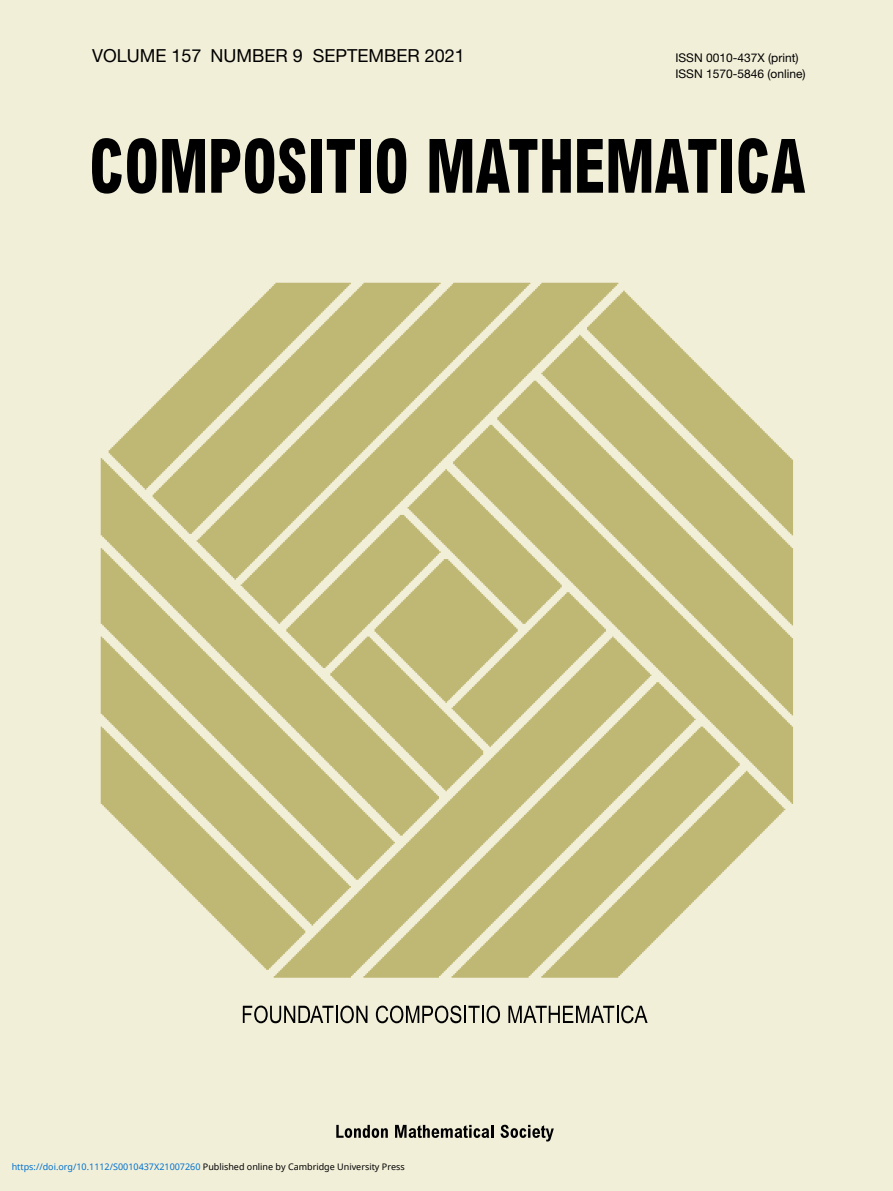
<style>
.page{position:relative;width:893px;height:1191px;background:#f2efd9}
.page>*{position:absolute;margin:0;border:0;box-sizing:border-box;transform-origin:0 0}
.t1{font:18px "Helvetica Neue";color:#000}
.t2{font:12px/16.5px "Helvetica Neue";color:#000}
.t3{font:9px "Noto Sans";color:#0172cf}
.s1{color:#000}
</style>
<div class="page">
<svg style="left:92px;top:138px;width:64px;height:56px"></svg>
<svg style="left:162px;top:139px;width:43px;height:54px"></svg>
<svg style="left:211px;top:138px;width:94px;height:56px"></svg>
<div style="left:311px;top:139px;width:11px;height:54px;background:#000"></div>
<svg style="left:327px;top:139px;width:28px;height:54px"></svg>
<div style="left:360px;top:139px;width:10px;height:54px;background:#000"></div>
<svg style="left:377px;top:138px;width:29px;height:56px"></svg>
<svg style="left:430px;top:139px;width:141px;height:54px"></svg>
<svg style="left:577px;top:139px;width:26px;height:54px"></svg>
<svg style="left:609px;top:139px;width:107px;height:54px"></svg>
<div style="left:721px;top:139px;width:11px;height:54px;background:#000"></div>
<svg style="left:738px;top:138px;width:67px;height:56px"></svg>
<img style="left:100px;top:282px;width:693px;height:696px">
<svg style="left:336px;top:1124px;width:52px;height:14px"></svg>
<svg style="left:395px;top:1124px;width:99px;height:14px"></svg>
<svg style="left:500px;top:1124px;width:54px;height:17px"></svg>
<svg style="left:243px;top:1005px;width:124px;height:18px"></svg>
<svg style="left:376px;top:1005px;width:124px;height:18px"></svg>
<svg style="left:508px;top:1005px;width:140px;height:18px"></svg>
<h1 class="t1" style="left:92px;top:49px;width:374px">VOLUME 157 NUMBER 9 SEPTEMBER 2021</h1>
<h2 class="t2" style="left:675px;top:50px;width:132px">ISSN 0010-437X (print)<br>ISSN 1570-5846 (online)</h2>
<p class="t3" style="left:12px;top:1160px;width:395px">https://doi.org/10.1112/S0010437X21007260 <span class="s1">Published online by Cambridge University Press</span></p>
</div>
